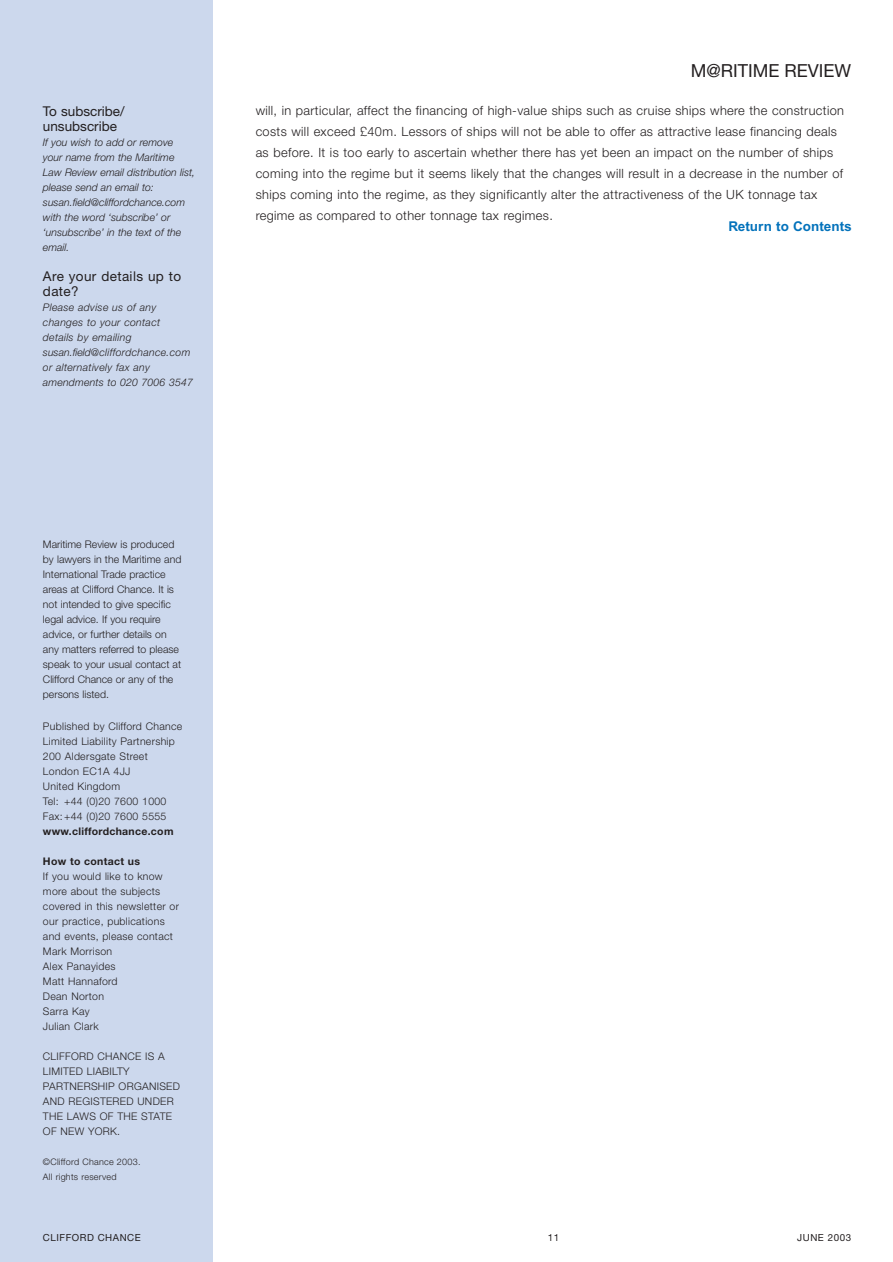
<style>
.page{position:relative;width:893px;height:1262px;background:#fff}
.page>*{position:absolute;margin:0;border:0;box-sizing:border-box;transform-origin:0 0}
.t1{font:18px "Helvetica Neue";color:#231f20}
.t2{font:13.5px/15px "Helvetica Neue";color:#231f20}
.t3{font:13.5px/15px "Helvetica Neue";letter-spacing:.03em;color:#231f20}
.t4{font:700 13.5px "Arial";color:#0372bb}
.t5{font:300 12.75px/21px "Helvetica Neue";letter-spacing:.03em;color:#231f20}
.t6{font:300 10.5px/15px "Helvetica Neue";letter-spacing:.03em;color:#231f20}
.t7{font:300 10.5px/15px "Helvetica Neue";color:#231f20}
.t8{font:italic 300 10.5px/15px "Helvetica Neue";color:#231f20}
.t9{font:italic 300 10.5px/15px "Helvetica Neue";letter-spacing:.03em;color:#231f20}
.t10{font:700 10.5px "Helvetica Neue";letter-spacing:.03em;color:#231f20}
.t11{font:9.75px "Helvetica Neue";letter-spacing:.055em;color:#231f20}
.t12{font:300 9px/15px "Helvetica Neue";letter-spacing:.03em;color:#231f20}
</style>
<div class="page">
<div style="left:0;top:0;width:213px;height:1261px;background:#ccd8ed"></div>
<p class="t2" style="left:43px;top:103px;width:83px">To subscribe/ unsubscribe</p>
<p class="t8" style="left:43px;top:135px;width:154px">If you wish to add or remove your name from the Maritime<br>Law Review email distribution list, please send an email to: susan.field@cliffordchance.com with the word ‘subscribe’ or ‘unsubscribe’ in the text of the email.</p>
<p class="t3" style="left:43px;top:268px;width:140px">Are your details up to date?</p>
<p class="t9" style="left:43px;top:300px;width:151px">Please advise us of any changes to your contact details by emailing susan.field@cliffordchance.com or alternatively fax any amendments to 020 7006 3547</p>
<p class="t7" style="left:43px;top:536px;width:140px">Maritime Review is produced by lawyers in the Maritime and<br>International Trade practice areas at Clifford Chance. It is not intended to give specific legal advice. If you require advice, or further details on any matters referred to please speak to your usual contact at<br>Clifford Chance or any of the persons listed.</p>
<p class="t6" style="left:43px;top:718px;width:141px">Published by Clifford Chance<br>Limited Liability Partnership<br>200 Aldersgate Street<br>London EC1A 4JJ<br>United Kingdom<br>Tel: +44 (0)20 7600 1000<br>Fax:+44 (0)20 7600 5555</p>
<p class="t10" style="left:43px;top:825px;width:132px">www.cliffordchance.com</p>
<p class="t10" style="left:43px;top:855px;width:99px">How to contact us</p>
<p class="t6" style="left:43px;top:868px;width:137px">If you would like to know more about the subjects covered in this newsletter or our practice, publications and events, please contact<br>Mark Morrison<br>Alex Panayides<br>Matt Hannaford<br>Dean Norton<br>Sarra Kay<br>Julian Clark</p>
<p class="t6" style="left:43px;top:1048px;width:138px">CLIFFORD CHANCE IS A<br>LIMITED LIABILTY<br>PARTNERSHIP ORGANISED<br>AND REGISTERED UNDER<br>THE LAWS OF THE STATE<br>OF NEW YORK.</p>
<p class="t12" style="left:43px;top:1154px;width:99px">©Clifford Chance 2003.<br>All rights reserved</p>
<h1 class="t1" style="left:690px;top:59px;width:162px">M@RITIME REVIEW</h1>
<p class="t5" style="left:256px;top:100px;width:590px">will, in particular, affect the financing of high-value ships such as cruise ships where the construction costs will exceed £40m. Lessors of ships will not be able to offer as attractive lease financing deals as before. It is too early to ascertain whether there has yet been an impact on the number of ships coming into the regime but it seems likely that the changes will result in a decrease in the number of ships coming into the regime, as they significantly alter the attractiveness of the UK tonnage tax regime as compared to other tonnage tax regimes.</p>
<p class="t4" style="left:728px;top:218px;width:125px">Return to Contents</p>
<p class="t11" style="left:43px;top:1231px;width:99px">CLIFFORD CHANCE</p>
<p class="t11" style="left:547px;top:1231px;width:13px">11</p>
<p class="t11" style="left:797px;top:1231px;width:56px">JUNE 2003</p>
</div>
